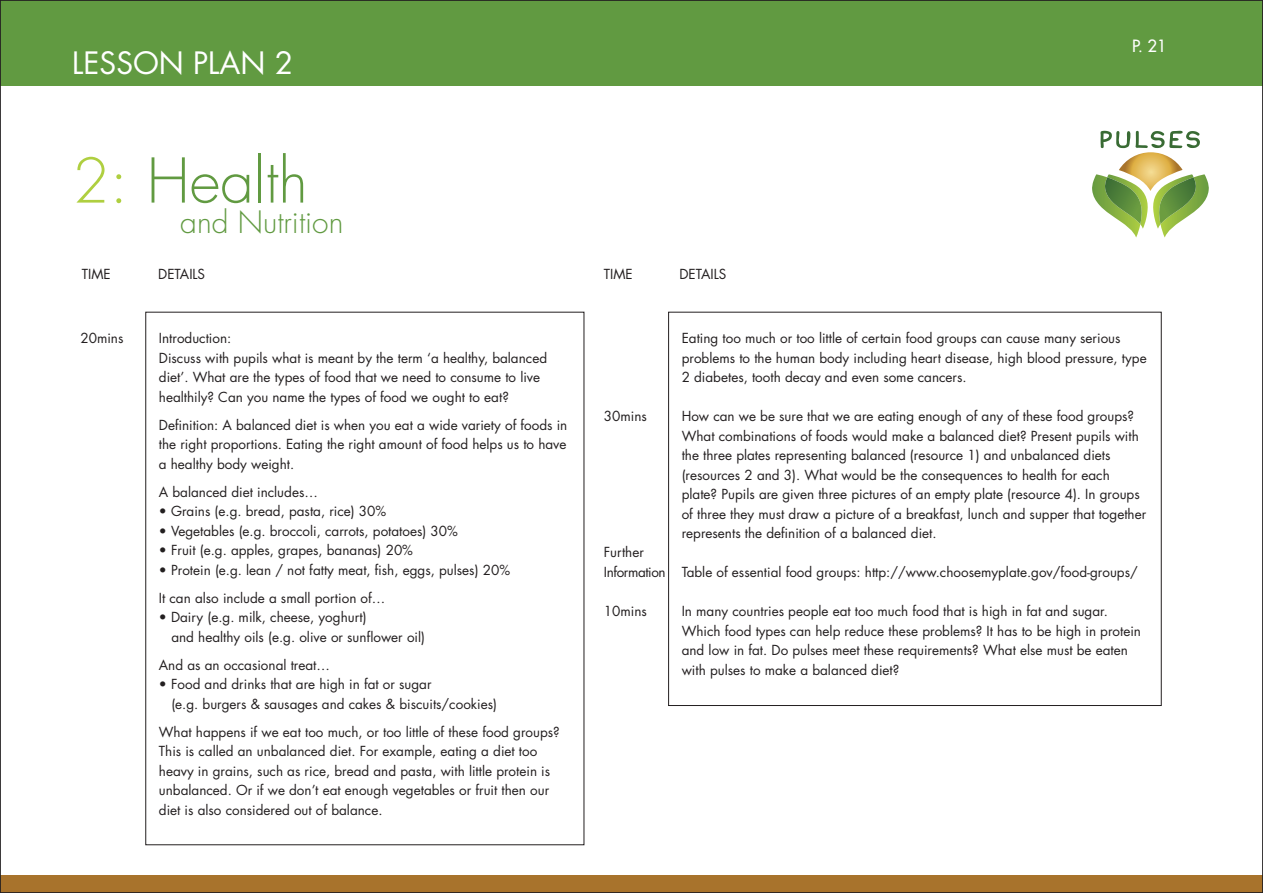
<style>
.page{position:relative;width:1263px;height:893px;background:#fff}
.page>*{position:absolute;margin:0;border:0;box-sizing:border-box;transform-origin:0 0}
.t1{font:300 60px "Futura Std";color:#619a41}
.t2{font:300 30px "Futura Std";color:#619a41}
.t3{font:30px "Futura Std";color:#fff}
.t4{font:500 16.5px "Futura Std";color:#fff}
.t5{font:13.5px/19.5px "Futura Std";color:#231f20}
.t6{font:13.5px/19.5px "Futura Std";letter-spacing:-.03em;color:#231f20}
.s1{color:#afcf40}
</style>
<div class="page">
<div style="left:0;top:0;width:1263px;height:85px;background:#619a41"></div>
<div style="left:0;top:876px;width:1263px;height:17px;background:#a8732c"></div>
<svg style="left:1092px;top:131px;width:117px;height:107px"></svg>
<h2 class="t3" style="left:72px;top:43px;width:222px">LESSON PLAN 2</h2>
<h1 class="t1" style="left:72px;top:144px;width:237px"><span class="s1">2:</span> Health</h1>
<h2 class="t2" style="left:180px;top:203px;width:165px">and Nutrition</h2>
<p class="t5" style="left:82px;top:264px;width:30px">TIME</p>
<p class="t5" style="left:158px;top:264px;width:48px">DETAILS</p>
<p class="t5" style="left:604px;top:264px;width:30px">TIME</p>
<p class="t5" style="left:679px;top:264px;width:48px">DETAILS</p>
<p class="t4" style="left:1132px;top:35px;width:36px">P. 21</p>
<p class="t5" style="left:80px;top:328px;width:45px">20mins</p>
<p class="t5" style="left:159px;top:329px;width:390px">Introduction:<br>Discuss with pupils what is meant by the term ‘a healthy, balanced diet’. What are the types of food that we need to consume to live healthily? Can you name the types of food we ought to eat?</p>
<p class="t5" style="left:159px;top:415px;width:410px;text-align:justify">Definition: A balanced diet is when you eat a wide variety of foods in the right proportions. Eating the right amount of food helps us to have a healthy body weight.</p>
<p class="t5" style="left:159px;top:482px;width:161px">A balanced diet includes…</p>
<p class="t5" style="left:159px;top:502px;width:229px">• Grains (e.g. bread, pasta, rice) 30%</p>
<p class="t5" style="left:159px;top:521px;width:301px">• Vegetables (e.g. broccoli, carrots, potatoes) 30%</p>
<p class="t5" style="left:159px;top:541px;width:256px">• Fruit (e.g. apples, grapes, bananas) 20%</p>
<p class="t5" style="left:159px;top:556px;width:353px;line-height:28px">• Protein (e.g. lean / not fatty meat, fish, eggs, pulses) 20%<br>It can also include a small portion of…</p>
<p class="t5" style="left:171px;top:608px;width:255px;text-indent:-12px">• Dairy (e.g. milk, cheese, yoghurt)<br>and healthy oils (e.g. olive or sunflower oil)</p>
<p class="t5" style="left:159px;top:655px;width:173px">And as an occasional treat…</p>
<p class="t5" style="left:171px;top:675px;width:327px;text-indent:-12px">• Food and drinks that are high in fat or sugar<br>(e.g. burgers &amp; sausages and cakes &amp; biscuits/cookies)</p>
<p class="t5" style="left:159px;top:722px;width:402px">What happens if we eat too much, or too little of these food groups?<br>This is called an unbalanced diet. For example, eating a diet too heavy in grains, such as rice, bread and pasta, with little protein is unbalanced. Or if we don’t eat enough vegetables or fruit then our diet is also considered out of balance.</p>
<p class="t5" style="left:604px;top:406px;width:45px">30mins</p>
<p class="t6" style="left:604px;top:543px;width:63px">Further<br>Information</p>
<p class="t5" style="left:604px;top:601px;width:45px">10mins</p>
<p class="t5" style="left:682px;top:329px;width:466px">Eating too much or too little of certain food groups can cause many serious problems to the human body including heart disease, high blood pressure, type<br>2 diabetes, tooth decay and even some cancers.</p>
<p class="t5" style="left:682px;top:407px;width:466px">How can we be sure that we are eating enough of any of these food groups?<br>What combinations of foods would make a balanced diet? Present pupils with the three plates representing balanced (resource 1) and unbalanced diets (resources 2 and 3). What would be the consequences to health for each plate? Pupils are given three pictures of an empty plate (resource 4). In groups of three they must draw a picture of a breakfast, lunch and supper that together represents the definition of a balanced diet.</p>
<p class="t5" style="left:682px;top:563px;width:458px">Table of essential food groups: http://www.choosemyplate.gov/food-groups/</p>
<p class="t5" style="left:682px;top:602px;width:461px">In many countries people eat too much food that is high in fat and sugar.<br>Which food types can help reduce these problems? It has to be high in protein and low in fat. Do pulses meet these requirements? What else must be eaten with pulses to make a balanced diet?</p>
</div>
